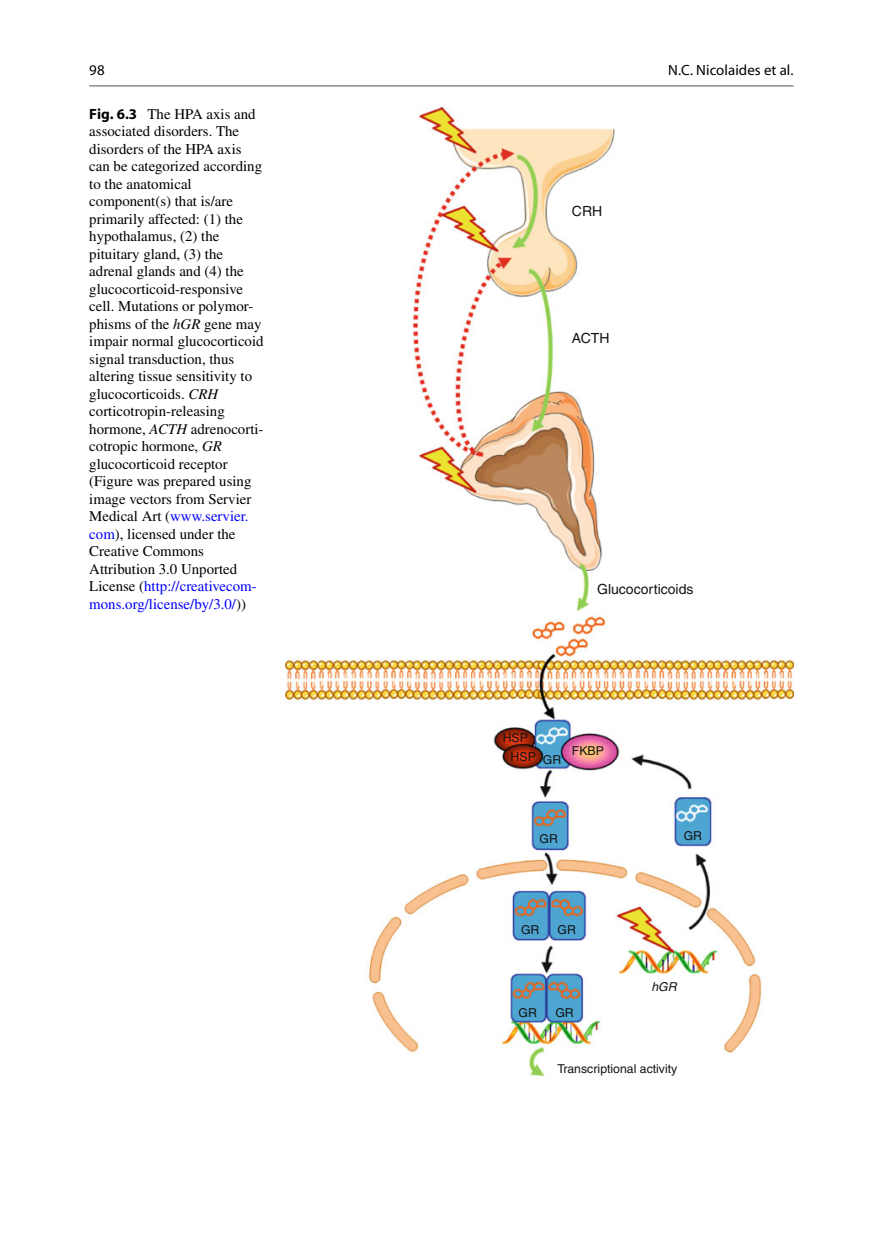
<style>
.page{position:relative;width:883px;height:1260px;background:#fff}
.page>*{position:absolute;margin:0;border:0;box-sizing:border-box;transform-origin:0 0}
.t1{font:14.88px/17.5px "Jwmkfc Times";color:#000}
.t2{font:14.88px "Wxjhmy Myriad";letter-spacing:.005em;color:#000}
.t3{font:14px "Dxlfqc Helvetica";color:#131413}
.t4{font:12.25px/18.4px "Dxlfqc Helvetica";color:#131413}
.t5{font:italic 12.25px "Ylclbv Helvetica";color:#131413}
.s1{font-family:"Yjwfqd Myriad";font-weight:700}
.s2{font-family:"Nrblnl Times";font-style:italic}
.s3{color:#0000fa}
</style>
<div class="page">
<img style="left:286px;top:107px;width:508px;height:968px">
<hr style="left:89px;top:85px;width:705px;height:2px;background:#9c9c9c">
<p class="t2" style="left:89px;top:64px;width:17px">98</p>
<p class="t1" style="left:89px;top:106px;width:176px"><span class="s1">Fig. 6.3</span> The HPA axis and associated disorders. The disorders of the HPA axis can be categorized according to the anatomical component(s) that is/are primarily affected: (1) the hypothalamus, (2) the pituitary gland, (3) the adrenal glands and (4) the glucocorticoid-responsive cell. Mutations or polymor&shy;phisms of the <span class="s2">hGR</span> gene may impair normal glucocorticoid signal transduction, thus altering tissue sensitivity to glucocorticoids. <span class="s2">CRH </span>corticotropin-releasing hormone, <span class="s2">ACTH</span> adrenocorti&shy;cotropic hormone, <span class="s2">GR </span>glucocorticoid receptor (Figure was prepared using image vectors from Servier<br>Medical Art (<span class="s3">www.servier. com</span>), licensed under the<br>Creative Commons<br>Attribution 3.0 Unported<br>License (<span class="s3">http://creativecom&shy;mons.org/license/by/3.0/</span>))</p>
<p class="t3" style="left:572px;top:206px;width:32px">CRH</p>
<p class="t3" style="left:572px;top:333px;width:39px">ACTH</p>
<p class="t2" style="left:668px;top:64px;width:127px">N.C. Nicolaides et al.</p>
<p class="t3" style="left:597px;top:584px;width:98px">Glucocorticoids</p>
<p class="t4" style="left:511px;top:730px;width:52px;text-indent:-8px">HSP<br>HSP GR</p>
<p class="t4" style="left:572px;top:743px;width:33px">FKBP</p>
<p class="t4" style="left:540px;top:831px;width:20px">GR</p>
<p class="t4" style="left:684px;top:827px;width:20px">GR</p>
<p class="t4" style="left:521px;top:922px;width:20px">GR</p>
<p class="t4" style="left:558px;top:922px;width:20px">GR</p>
<p class="t4" style="left:519px;top:1004px;width:20px">GR</p>
<p class="t4" style="left:555px;top:1004px;width:20px">GR</p>
<p class="t5" style="left:651px;top:982px;width:27px">hGR</p>
<p class="t4" style="left:558px;top:1061px;width:121px">Transcriptional activity</p>
</div>
